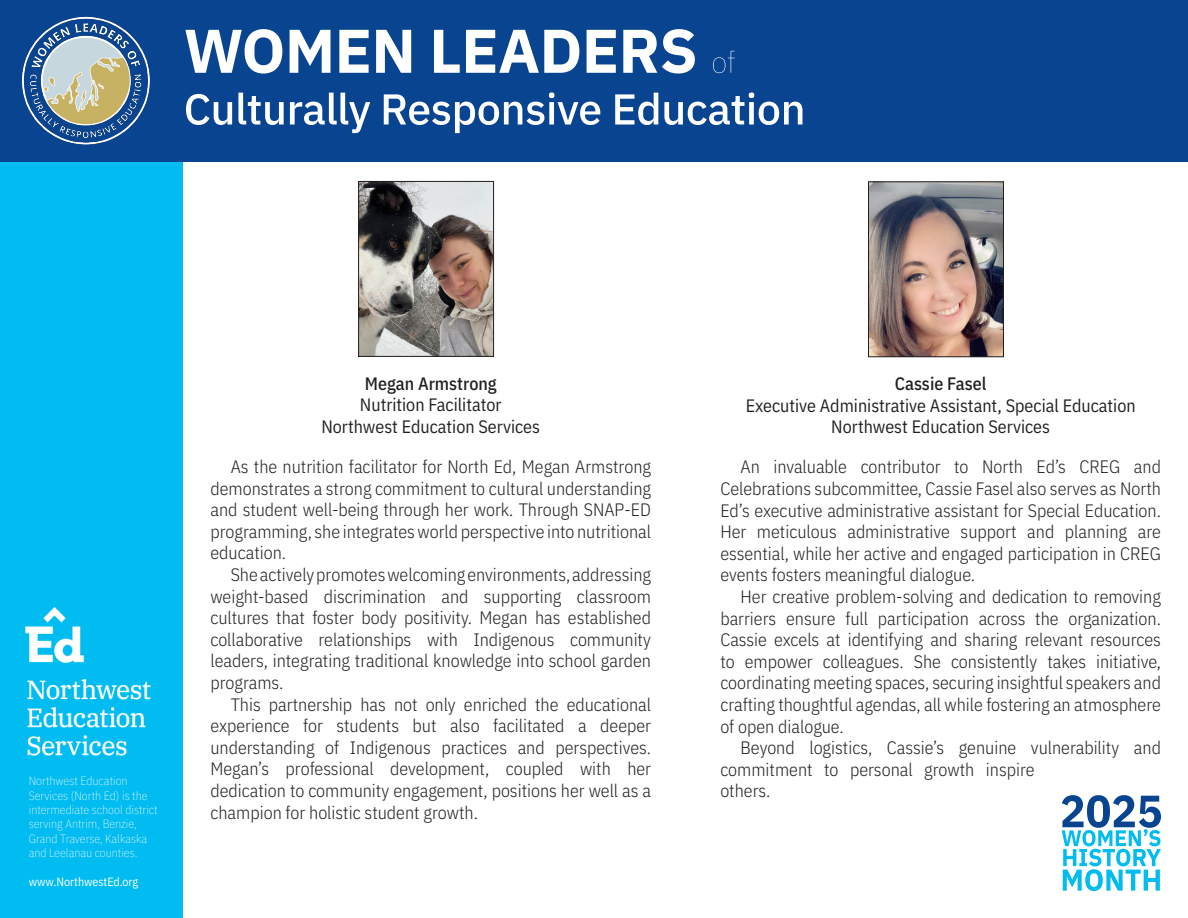
<style>
.page{position:relative;width:1188px;height:918px;background:#fff}
.page>*{position:absolute;margin:0;border:0;box-sizing:border-box;transform-origin:0 0}
.t1{font:300 18px/21.6px "IBM Plex Sans Cond";color:#231f20;text-align:justify}
.t2{font:18px "IBM Plex Sans Cond";color:#231f20}
.t3{font:18px "IBM Plex Sans Cond Medm";color:#231f20}
.t4{font:300 expanded 12px/14.4px "IBM Plex Sans Cond";color:#fff}
.t5{font:12px "IBM Plex Sans Cond";color:#fff}
</style>
<div class="page">
<div style="left:0;top:0;width:183px;height:918px;background:#00bcf1"></div>
<div style="left:0;top:0;width:1188px;height:162px;background:#094491"></div>
<img style="left:26px;top:607px;width:125px;height:148px">
<svg style="left:1062px;top:795px;width:99px;height:96px"></svg>
<svg style="left:186px;top:92px;width:616px;height:41px"></svg>
<svg style="left:185px;top:29px;width:550px;height:45px"></svg>
<img style="left:22px;top:16px;width:128px;height:129px">
<img style="left:360px;top:183px;width:132px;height:172px">
<div style="left:358px;top:181px;width:136px;height:176px;border:1px solid #231f20"></div>
<img style="left:870px;top:183px;width:132px;height:172px">
<div style="left:868px;top:181px;width:136px;height:176px;border:1px solid #231f20"></div>
<p class="t4" style="left:29px;top:773px;width:130px">Northwest Education<br>Services (North Ed) is the intermediate school district serving Antrim, Benzie,<br>Grand Traverse, Kalkaska and Leelanau counties.</p>
<p class="t5" style="left:29px;top:872px;width:111px">www.NorthwestEd.org</p>
<p class="t3" style="left:365px;top:369px;width:133px">Megan Armstrong</p>
<p class="t2" style="left:360px;top:391px;width:143px">Nutrition Facilitator</p>
<p class="t2" style="left:321px;top:413px;width:220px">Northwest Education Services</p>
<p class="t1" style="left:210px;top:454px;width:442px;text-indent:20px">As the nutrition facilitator for North Ed, Megan Armstrong demonstrates a strong commitment to cultural understanding and student well-being through her work. Through SNAP-ED programming, she integrates world perspective into nutritional education.</p>
<p class="t1" style="left:210px;top:562px;width:442px;text-indent:20px">She actively promotes welcoming environments, addressing weight-based discrimination and supporting classroom cultures that foster body positivity. Megan has established collaborative relationships with Indigenous community leaders, integrating traditional knowledge into school garden programs.</p>
<p class="t1" style="left:210px;top:692px;width:442px;text-indent:20px">This partnership has not only enriched the educational experience for students but also facilitated a deeper understanding of Indigenous practices and perspectives.<br>Megan’s professional development, coupled with her dedication to community engagement, positions her well as a champion for holistic student growth.</p>
<p class="t3" style="left:895px;top:370px;width:93px">Cassie Fasel</p>
<p class="t2" style="left:746px;top:391px;width:391px">Executive Administrative Assistant, Special Education</p>
<p class="t2" style="left:831px;top:413px;width:220px">Northwest Education Services</p>
<p class="t1" style="left:720px;top:455px;width:442px;text-indent:20px">An invaluable contributor to North Ed’s CREG and Celebrations subcommittee, Cassie Fasel also serves as North Ed’s executive administrative assistant for Special Education.<br>Her meticulous administrative support and planning are essential, while her active and engaged participation in CREG events fosters meaningful dialogue.</p>
<p class="t1" style="left:720px;top:584px;width:442px;text-indent:20px">Her creative problem-solving and dedication to removing barriers ensure full participation across the organization.<br>Cassie excels at identifying and sharing relevant resources to empower colleagues. She consistently takes initiative, coordinating meeting spaces, securing insightful speakers and crafting thoughtful agendas, all while fostering an atmosphere of open dialogue.</p>
<p class="t1" style="left:720px;top:736px;width:442px;text-align:left;text-indent:20px">Beyond logistics, Cassie’s genuine vulnerability and commitment to personal growth inspire<br>others.</p>
</div>
